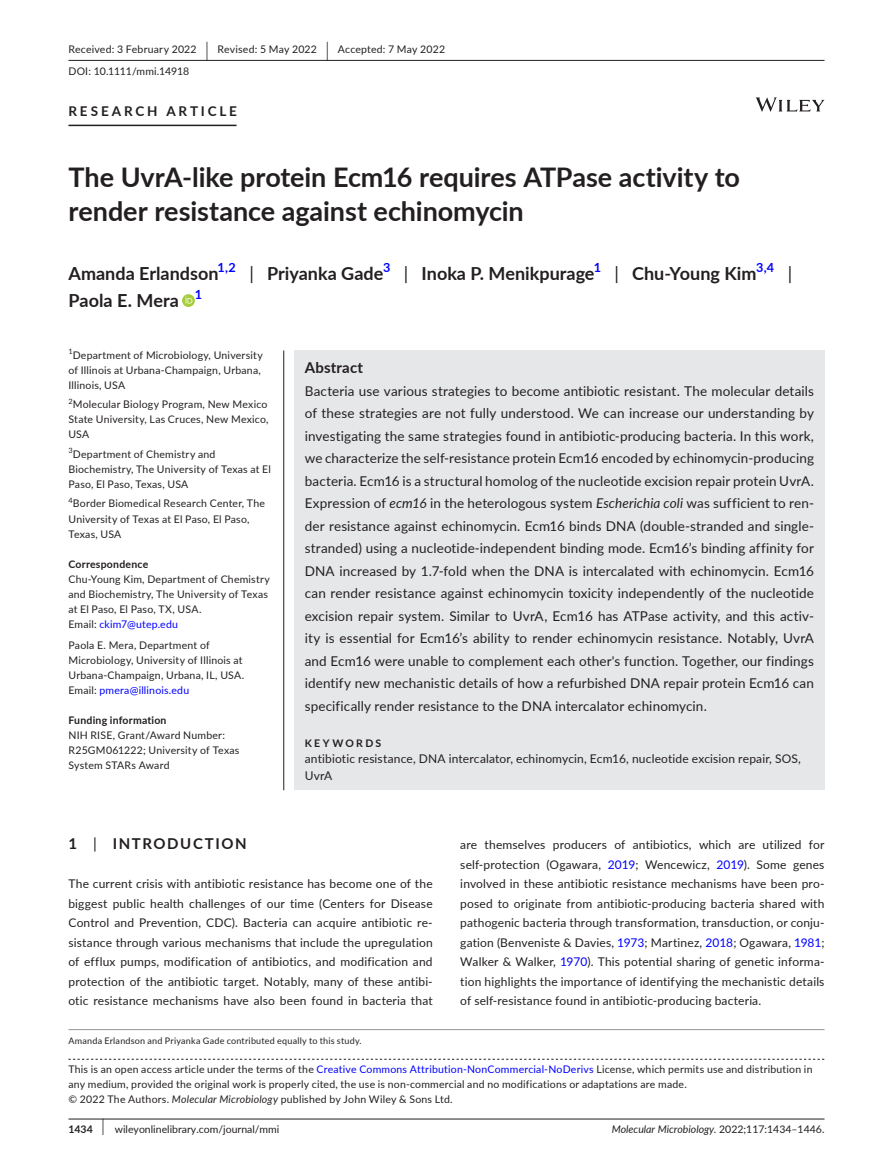
<style>
.page{position:relative;width:893px;height:1174px;background:#fff}
.page>*{position:absolute;margin:0;border:0;box-sizing:border-box;transform-origin:0 0}
.t1{font:700 27px/34.5px "Lato";letter-spacing:-.005em;color:#231f20}
.t2{font:700 18px "Lato";color:#231f20}
.t3{font:18px "Lato";color:#231f20}
.t4{font:700 15px "Lato";letter-spacing:.1em;color:#231f20}
.t5{font:700 15px "Lato";letter-spacing:.015em;color:#231f20}
.t6{font:13.5px/22.5px "Lato";letter-spacing:.01em;color:#231f20;text-align:justify}
.t7{font:700 13.5px "Lato";letter-spacing:.21em;color:#231f20}
.t8{font:700 12.6px "Lato";color:#00f}
.t9{font:12px/19.5px "Lato";letter-spacing:.015em;color:#231f20;text-align:justify}
.t10{font:10.5px/15px "Lato";letter-spacing:.02em;color:#231f20}
.t11{font:italic 10.5px "Lato";color:#231f20}
.t12{font:10.5px "Lato";color:#231f20}
.t13{font:700 10.5px "Lato";letter-spacing:.02em;color:#231f20}
.t14{font:700 10.5px "Lato";letter-spacing:.22em;color:#231f20}
.t15{font:9px "Lato";letter-spacing:.025em;color:#231f20}
.t16{font:7.35px "Lato";color:#231f20}
.s1{font-size:19.65px}
.s2{font-weight:400}
.s3{color:#00f}
.s4{font-style:italic}
.s5{font-weight:700}
.s6{font-size:17.4px}
.s7{font-style:normal}
</style>
<div class="page">
<hr style="left:68px;top:1118px;width:756px;height:1px;background:#231f20">
<svg style="left:756px;top:97px;width:68px;height:15px"></svg>
<hr style="left:68px;top:60px;width:756px;height:1px;background:#231f20">
<hr style="left:68px;top:125px;width:169px;height:1px;background:#231f20">
<svg style="left:182px;top:294px;width:13px;height:13px"></svg>
<svg style="left:185px;top:296px;width:7px;height:7px"></svg>
<svg style="left:68px;top:1058px;width:756px;height:1px"></svg>
<hr style="left:68px;top:1029px;width:756px;height:1px;background:#939598">
<div style="left:294px;top:350px;width:530px;height:440px;background:#e6e7e9"></div>
<hr style="left:283px;top:350px;width:1px;height:440px;background:#231f20">
<p class="t10" style="left:68px;top:38px;width:378px;line-height:21.8px">Received: 3 February 2022 <span class="s1">|</span> Revised: 5 May 2022 <span class="s1">|</span> Accepted: 7 May 2022<br>DOI: 10.1111/mmi.14918</p>
<p class="t7" style="left:68px;top:101px;width:170px">RESEARCH ARTICLE</p>
<h1 class="t1" style="left:68px;top:159px;width:673px">The UvrA-like protein Ecm16 requires ATPase activity to render resistance against echinomycin</h1>
<h2 class="t2" style="left:68px;top:260px;width:152px">Amanda Erlandson</h2>
<p class="t8" style="left:218px;top:258px;width:20px">1,2</p>
<h2 class="t2" style="left:249px;top:260px;width:135px"><span class="s2">|</span> Priyanka Gade</h2>
<p class="t8" style="left:383px;top:258px;width:9px">3</p>
<h2 class="t2" style="left:404px;top:260px;width:192px"><span class="s2">|</span> Inoka P. Menikpurage</h2>
<p class="t8" style="left:594px;top:258px;width:9px">1</p>
<h2 class="t2" style="left:615px;top:260px;width:143px"><span class="s2">|</span> Chu-Young Kim</h2>
<p class="t8" style="left:756px;top:258px;width:19px">3,4</p>
<h2 class="t3" style="left:788px;top:260px;width:6px">|</h2>
<h2 class="t2" style="left:68px;top:287px;width:112px">Paola E. Mera</h2>
<p class="t8" style="left:195px;top:285px;width:9px">1</p>
<p class="t16" style="left:68px;top:346px;width:6px">1</p>
<p class="t10" style="left:68px;top:347px;width:196px;text-indent:4px">Department of Microbiology, University of Illinois at Urbana-Champaign, Urbana,<br>Illinois, USA</p>
<p class="t16" style="left:68px;top:396px;width:6px">2</p>
<p class="t10" style="left:68px;top:397px;width:201px;text-align:justify;text-indent:4px">Molecular Biology Program, New Mexico State University, Las Cruces, New Mexico, USA</p>
<p class="t10" style="left:68px;top:446px;width:204px"><sup>3</sup>Department of Chemistry and<br>Biochemistry, The University of Texas at El<br>Paso, El Paso, Texas, USA</p>
<p class="t10" style="left:68px;top:496px;width:198px"><sup>4</sup>Border Biomedical Research Center, The<br>University of Texas at El Paso, El Paso,<br>Texas, USA</p>
<p class="t13" style="left:68px;top:556px;width:81px">Correspondence</p>
<p class="t10" style="left:68px;top:571px;width:203px">Chu-Young Kim, Department of Chemistry and Biochemistry, The University of Texas at El Paso, El Paso, TX, USA.<br>Email: <span class="s3">ckim7@utep.edu</span></p>
<p class="t10" style="left:68px;top:637px;width:177px">Paola E. Mera, Department of Microbiology, University of Illinois at Urbana-Champaign, Urbana, IL, USA.<br>Email: <span class="s3">pmera@illinois.edu</span></p>
<p class="t13" style="left:68px;top:712px;width:100px">Funding information</p>
<p class="t10" style="left:68px;top:727px;width:172px">NIH RISE, Grant/Award Number:<br>R25GM061222; University of Texas<br>System STARs Award</p>
<p class="t5" style="left:305px;top:356px;width:60px">Abstract</p>
<p class="t6" style="left:305px;top:379px;width:511px">Bacteria use various strategies to become antibiotic resistant. The molecular details of these strategies are not fully understood. We can increase our understanding by investigating the same strategies found in antibiotic-producing bacteria. In this work, we characterize the self-resistance protein Ecm16 encoded by echinomycin-producing bacteria. Ecm16 is a structural homolog of the nucleotide excision repair protein UvrA.<br>Expression of <span class="s4">ecm16</span> in the heterologous system <span class="s4">Escherichia coli</span> was sufficient to ren&shy;der resistance against echinomycin. Ecm16 binds DNA (double-stranded and single&shy;stranded) using a nucleotide-independent binding mode. Ecm16’s binding affinity for DNA increased by 1.7-fold when the DNA is intercalated with echinomycin. Ecm16 can render resistance against echinomycin toxicity independently of the nucleotide excision repair system. Similar to UvrA, Ecm16 has ATPase activity, and this activ&shy;ity is essential for Ecm16’s ability to render echinomycin resistance. Notably, UvrA and Ecm16 were unable to complement each other's function. Together, our findings identify new mechanistic details of how a refurbished DNA repair protein Ecm16 can specifically render resistance to the DNA intercalator echinomycin.</p>
<p class="t14" style="left:305px;top:735px;width:78px">KEYWORDS</p>
<p class="t9" style="left:305px;top:750px;width:498px;line-height:16.5px">antibiotic resistance, DNA intercalator, echinomycin, Ecm16, nucleotide excision repair, SOS,<br>UvrA</p>
<p class="t4" style="left:68px;top:833px;width:180px">1 <span class="s2">|</span> INTRODUCTION</p>
<p class="t9" style="left:68px;top:873px;width:366px">The current crisis with antibiotic resistance has become one of the biggest public health challenges of our time (Centers for Disease Control and Prevention, CDC). Bacteria can acquire antibiotic re&shy;sistance through various mechanisms that include the upregulation of efflux pumps, modification of antibiotics, and modification and protection of the antibiotic target. Notably, many of these antibi&shy;otic resistance mechanisms have also been found in bacteria that</p>
<p class="t15" style="left:68px;top:1033px;width:295px">Amanda Erlandson and Priyanka Gade contributed equally to this study.</p>
<p class="t9" style="left:460px;top:834px;width:366px">are themselves producers of antibiotics, which are utilized for self-protection (Ogawara, <span class="s3">2019</span>; Wencewicz, <span class="s3">2019</span>). Some genes involved in these antibiotic resistance mechanisms have been pro&shy;posed to originate from antibiotic-producing bacteria shared with pathogenic bacteria through transformation, transduction, or conju&shy;gation (Benveniste &amp; Davies, <span class="s3">1973</span>; Martinez, <span class="s3">2018</span>; Ogawara, <span class="s3">1981</span>; Walker &amp; Walker, <span class="s3">1970</span>). This potential sharing of genetic informa&shy;tion highlights the importance of identifying the mechanistic details of self-resistance found in antibiotic-producing bacteria.</p>
<p class="t10" style="left:68px;top:1061px;width:746px">This is an open access article under the terms of the <span class="s3">Creative Commons Attribution-NonCommercial-NoDerivs</span> License, which permits use and distribution in any medium, provided the original work is properly cited, the use is non-commercial and no modifications or adaptations are made.<br>© 2022 The Authors. <span class="s4">Molecular Microbiology</span> published by John Wiley &amp; Sons Ltd.</p>
<p class="t12" style="left:68px;top:1121px;width:212px"><span class="s5">1434</span> <span class="s6">|</span> wileyonlinelibrary.com/journal/mmi</p>
<p class="t11" style="left:612px;top:1121px;width:214px">Molecular Microbiology. <span class="s7">2022;117:1434–1446.</span></p>
</div>
